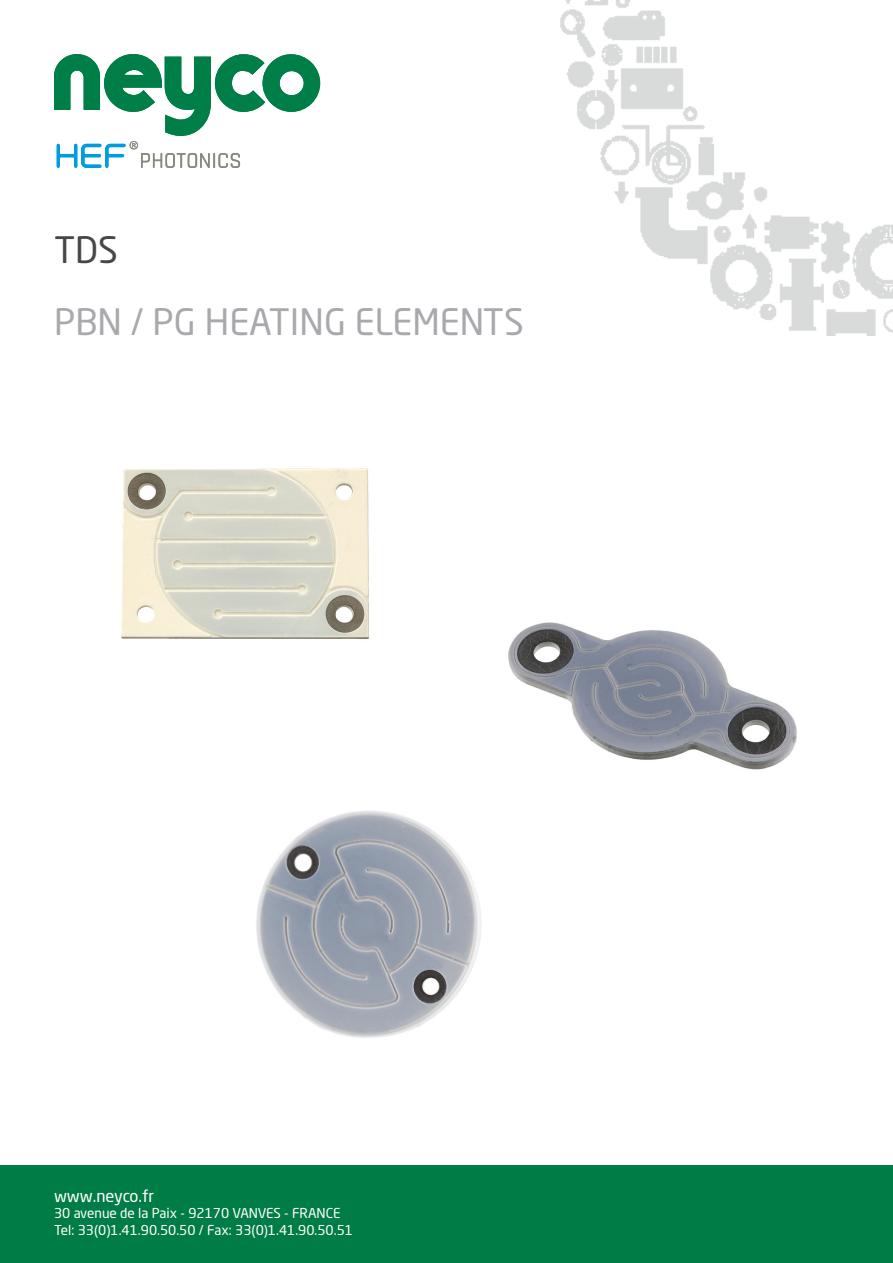
<style>
.page{position:relative;width:893px;height:1263px;background:#fff}
.page>*{position:absolute;margin:0;border:0;box-sizing:border-box;transform-origin:0 0}
.t1{font:36px "Neo Sans Pro";color:#a8a9ad}
.t2{font:36px "Neo Sans Pro";color:#474747}
.t3{font:16.5px "Neo Sans Pro";color:#fff}
.t4{font:13.5px/16.2px "Neo Sans Pro";color:#fff}
</style>
<div class="page">
<img style="left:560px;top:0;width:333px;height:336px">
<div style="left:0;top:1165px;width:893px;height:98px;background:#007c46"></div>
<svg style="left:54px;top:54px;width:266px;height:114px"></svg>
<img style="left:256px;top:810px;width:226px;height:228px">
<img style="left:122px;top:468px;width:248px;height:172px">
<img style="left:508px;top:623px;width:288px;height:147px">
<p class="t2" style="left:54px;top:228px;width:66px">TDS</p>
<p class="t1" style="left:54px;top:300px;width:471px">PBN / PG HEATING ELEMENTS</p>
<p class="t3" style="left:54px;top:1186px;width:102px">www.neyco.fr</p>
<p class="t4" style="left:54px;top:1205px;width:300px">30 avenue de la Paix - 92170 VANVES - FRANCE<br>Tel: 33(0)1.41.90.50.50 / Fax: 33(0)1.41.90.50.51</p>
</div>
